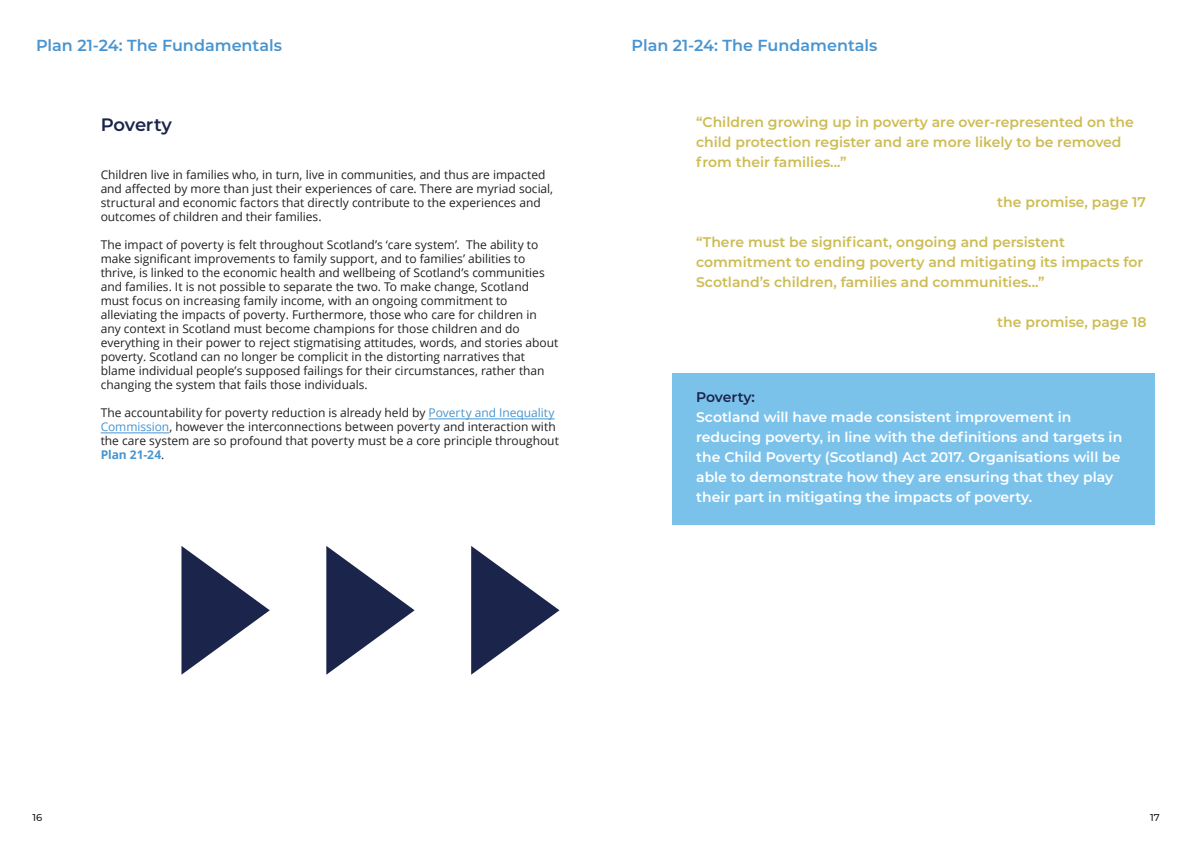
<style>
.page{position:relative;width:1191px;height:842px;background:#fff}
.page>*{position:absolute;margin:0;border:0;box-sizing:border-box;transform-origin:0 0}
.t1{font:600 18px "Montserrat";letter-spacing:-.015em;color:#1b244a}
.t2{font:600 16px "Montserrat";color:#4994d0}
.t3{font:600 14px/20px "Montserrat";color:#cdbc53}
.t4{font:600 14px/20px "Montserrat";color:#fff}
.t5{font:600 14px "Montserrat";letter-spacing:-.01em;color:#1b244a}
.t6{font:12px/14px "Open Sans";color:#231f20}
.t7{font:500 10px "Montserrat";color:#231f20}
.s1{color:#4795d0}
.s2{font-weight:700;color:#4795d0}
</style>
<div class="page">
<div style="left:672px;top:373px;width:483px;height:151px;background:#7bc2eb"></div>
<svg style="left:181px;top:546px;width:89px;height:129px"></svg>
<svg style="left:326px;top:546px;width:88px;height:129px"></svg>
<svg style="left:471px;top:546px;width:88px;height:129px"></svg>
<hr style="left:428px;top:419px;width:126px;height:1px;background:#4795d0">
<hr style="left:101px;top:433px;width:68px;height:1px;background:#4795d0">
<h2 class="t2" style="left:36px;top:34px;width:247px">Plan 21-24: The Fundamentals</h2>
<h2 class="t2" style="left:631px;top:34px;width:247px">Plan 21-24: The Fundamentals</h2>
<p class="t1" style="left:101px;top:112px;width:73px">Poverty</p>
<p class="t6" style="left:101px;top:167px;width:454px">Children live in families who, in turn, live in communities, and thus are impacted and affected by more than just their experiences of care. There are myriad social, structural and economic factors that directly contribute to the experiences and outcomes of children and their families.</p>
<p class="t6" style="left:101px;top:237px;width:459px">The impact of poverty is felt throughout Scotland’s ‘care system’. The ability to make significant improvements to family support, and to families’ abilities to thrive, is linked to the economic health and wellbeing of Scotland’s communities and families. It is not possible to separate the two. To make change, Scotland must focus on increasing family income, with an ongoing commitment to alleviating the impacts of poverty. Furthermore, those who care for children in any context in Scotland must become champions for those children and do everything in their power to reject stigmatising attitudes, words, and stories about poverty. Scotland can no longer be complicit in the distorting narratives that blame individual people’s supposed failings for their circumstances, rather than changing the system that fails those individuals.</p>
<p class="t6" style="left:101px;top:405px;width:460px">The accountability for poverty reduction is already held by <span class="s1">Poverty and Inequality Commission</span>, however the interconnections between poverty and interaction with the care system are so profound that poverty must be a core principle throughout <span class="s2">Plan 21-24</span>.</p>
<p class="t3" style="left:696px;top:111px;width:439px">“Children growing up in poverty are over-represented on the child protection register and are more likely to be removed from their families...”</p>
<p class="t3" style="left:997px;top:191px;width:150px">the promise, page 17</p>
<p class="t3" style="left:696px;top:231px;width:449px">“There must be significant, ongoing and persistent commitment to ending poverty and mitigating its impacts for<br>Scotland’s children, families and communities...”</p>
<p class="t3" style="left:997px;top:311px;width:151px">the promise, page 18</p>
<p class="t5" style="left:696px;top:388px;width:60px">Poverty:</p>
<p class="t4" style="left:696px;top:407px;width:427px">Scotland will have made consistent improvement in reducing poverty, in line with the definitions and targets in the Child Poverty (Scotland) Act 2017. Organisations will be able to demonstrate how they are ensuring that they play their part in mitigating the impacts of poverty.</p>
<p class="t7" style="left:33px;top:810px;width:11px">16</p>
<p class="t7" style="left:1150px;top:810px;width:11px">17</p>
</div>
